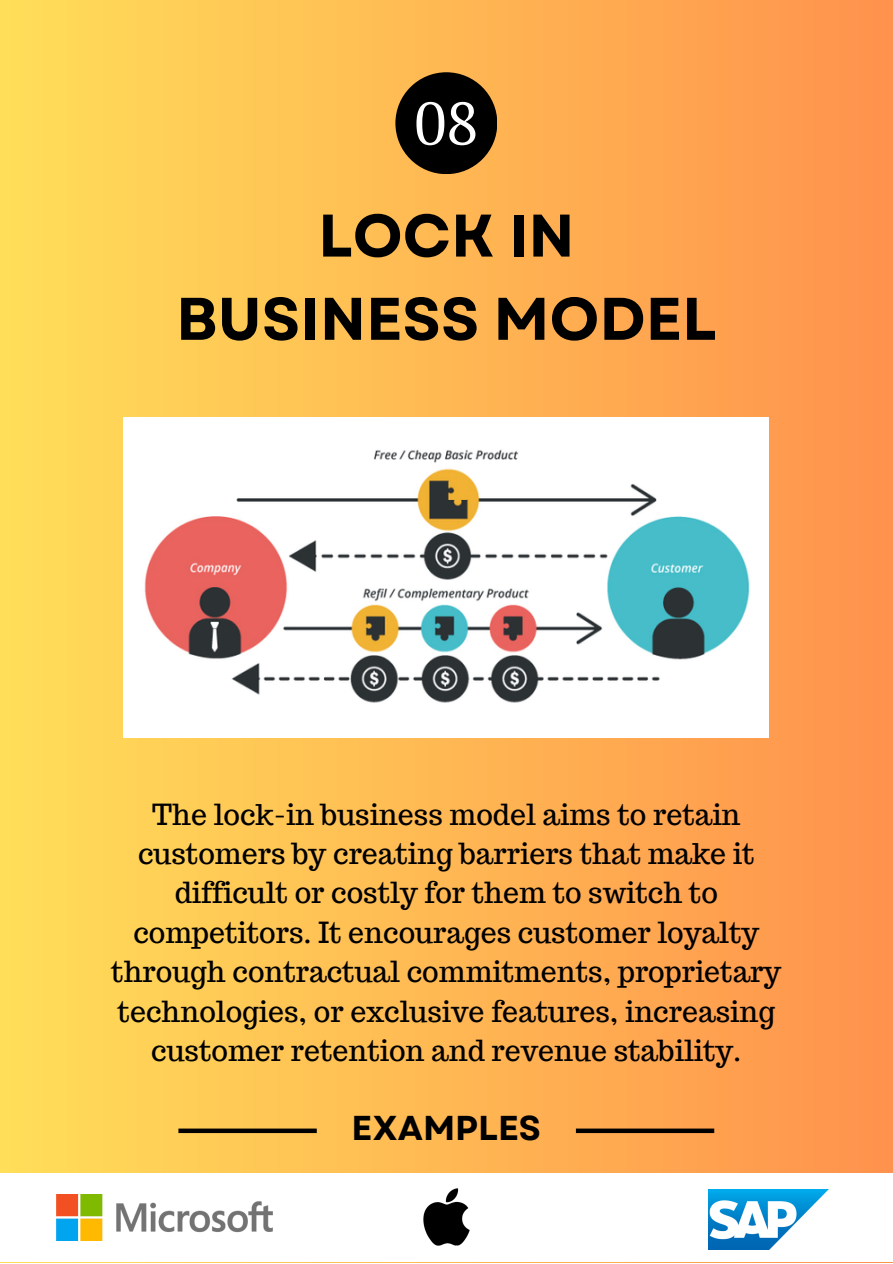
<style>
.page{position:relative;width:893px;height:1264px;background:#fff}
.page>*{position:absolute;margin:0;border:0;box-sizing:border-box;transform-origin:0 0}
.t1{font:700 60px "Garet";color:#000}
.t2{font:60px "PT Serif";color:#fff}
.t3{font:700 34.5px "Garet";color:#000}
.t4{font:28.5px/39.3px "Trocchi";color:#000;text-align:center}
</style>
<div class="page">
<div style="left:0;top:0;width:892px;height:1262px;background:linear-gradient(to right,#ffde59,#ff924d)"></div>
<div style="left:395px;top:72px;width:102px;height:102px;background:#000;border-radius:50%"></div>
<div style="left:0;top:1173px;width:892px;height:88px;background:#fff"></div>
<div style="left:178px;top:1128px;width:139px;height:5px;background:#000"></div>
<div style="left:576px;top:1128px;width:138px;height:5px;background:#000"></div>
<img style="left:124px;top:417px;width:644px;height:320px">
<img style="left:423px;top:1188px;width:47px;height:58px">
<img style="left:708px;top:1189px;width:120px;height:60px">
<img style="left:57px;top:1194px;width:216px;height:46px">
<p class="t2" style="left:414px;top:82px;width:65px">08</p>
<p class="t1" style="left:318px;top:192px;width:258px">LOCK IN</p>
<p class="t1" style="left:176px;top:275px;width:542px">BUSINESS MODEL</p>
<p class="t4" style="left:111px;top:794px;width:671px">The lock-in business model aims to retain customers by creating barriers that make it difficult or costly for them to switch to competitors. It encourages customer loyalty through contractual commitments, proprietary technologies, or exclusive features, increasing customer retention and revenue stability.</p>
<p class="t3" style="left:351px;top:1103px;width:191px">EXAMPLES</p>
</div>
